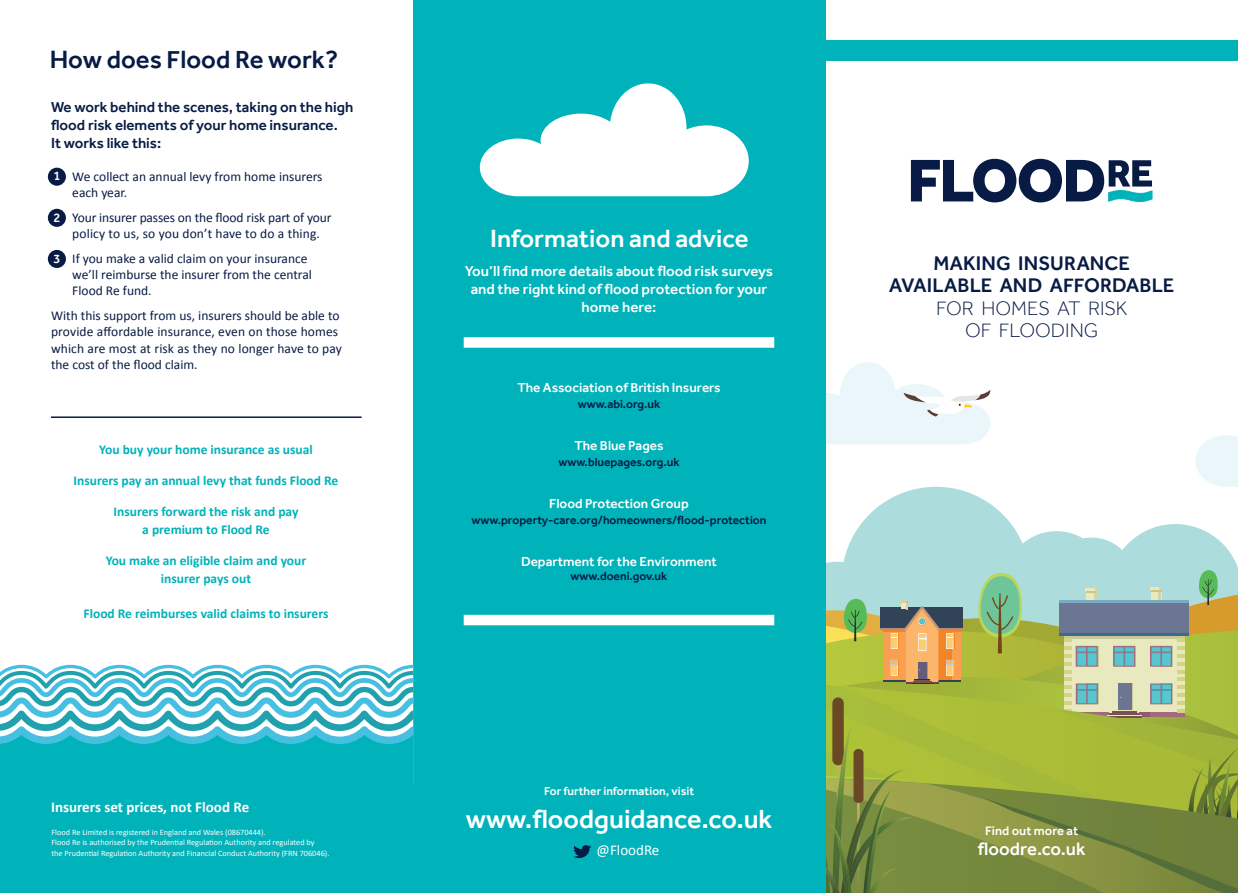
<style>
.page{position:relative;width:1238px;height:893px;background:#fff}
.page>*{position:absolute;margin:0;border:0;box-sizing:border-box;transform-origin:0 0}
.t1{font:500 27px "Effra";color:#fff}
.t2{font:500 25.65px "Effra";color:#fff}
.t3{font:500 25.65px "Effra";color:#071b44}
.t4{font:500 20.25px/22.6px "Effra";letter-spacing:.005em;color:#071b44;text-align:center}
.t5{font:300 20.25px/22.6px "Effra";letter-spacing:-.005em;color:#071b44;text-align:center}
.t6{font:500 18.45px "Effra";color:#fff}
.t7{font:500 15px/18px "Effra";color:#fff;text-align:center}
.t8{font:500 15px/18px "Effra";color:#071b44}
.t9{font:700 15px "Calibri";color:#fff}
.t10{font:15px "Calibri";color:#fff}
.t11{font:13.5px/16.2px "Calibri";color:#071b44}
.t12{font:700 13.5px/18px "Calibri";color:#00b2b9;text-align:center}
.t13{font:500 13.5px "Effra";color:#fff}
.t14{font:500 13.05px "Effra";color:#fff}
.t15{font:500 12.9px "Effra";color:#fff}
.t16{font:500 12px "Effra";color:#071b44}
.t17{font:500 12px "Effra";color:#fff}
.t18{font:8.25px/10.5px "Calibri";color:#fff}
</style>
<div class="page">
<svg style="left:1195px;top:435px;width:42px;height:52px"></svg>
<svg style="left:825px;top:362px;width:166px;height:82px"></svg>
<svg style="left:825px;top:487px;width:412px;height:83px;fill:#acdddc"></svg>
<svg style="left:825px;top:570px;width:412px;height:323px;background:#98aa5a"></svg>
<div style="left:412px;top:0;width:413px;height:893px;background:#00b2b9"></div>
<div style="left:825px;top:40px;width:412px;height:20px;background:#00b2b9"></div>
<svg style="left:0;top:665px;width:413px;height:120px"></svg>
<div style="left:0;top:785px;width:413px;height:108px;background:#00b2b9"></div>
<svg style="left:480px;top:83px;width:268px;height:113px"></svg>
<div style="left:463px;top:337px;width:311px;height:11px;background:#fff"></div>
<hr style="left:51px;top:416px;width:310px;height:2px;background:#071b44">
<div style="left:463px;top:615px;width:311px;height:10px;background:#fff"></div>
<svg style="left:910px;top:159px;width:242px;height:43px"></svg>
<svg style="left:573px;top:845px;width:18px;height:13px"></svg>
<div style="left:48px;top:168px;width:18px;height:18px;background:#071b44;border-radius:50%"></div>
<div style="left:48px;top:209px;width:18px;height:18px;background:#071b44;border-radius:50%"></div>
<div style="left:48px;top:250px;width:18px;height:18px;background:#071b44;border-radius:50%"></div>
<h2 class="t3" style="left:50px;top:45px;width:290px">How does Flood Re work?</h2>
<p class="t8" style="left:51px;top:98px;width:304px">We work behind the scenes, taking on the high flood risk elements of your home insurance.<br>It works like this:</p>
<p class="t11" style="left:72px;top:169px;width:252px">We collect an annual levy from home insurers each year.</p>
<p class="t11" style="left:72px;top:210px;width:261px">Your insurer passes on the flood risk part of your policy to us, so you don’t have to do a thing.</p>
<p class="t11" style="left:72px;top:251px;width:241px">If you make a valid claim on your insurance we’ll reimburse the insurer from the central<br>Flood Re fund.</p>
<p class="t11" style="left:51px;top:308px;width:292px">With this support from us, insurers should be able to provide affordable insurance, even on those homes which are most at risk as they no longer have to pay the cost of the flood claim.</p>
<p class="t14" style="left:53px;top:169px;width:9px">1</p>
<p class="t14" style="left:53px;top:210px;width:9px">2</p>
<p class="t14" style="left:53px;top:251px;width:9px">3</p>
<p class="t12" style="left:99px;top:441px;width:215px">You buy your home insurance as usual</p>
<p class="t12" style="left:74px;top:472px;width:266px">Insurers pay an annual levy that funds Flood Re</p>
<p class="t12" style="left:113px;top:502px;width:186px">Insurers forward the risk and pay a premium to Flood Re</p>
<p class="t12" style="left:106px;top:551px;width:202px">You make an eligible claim and your insurer pays out</p>
<p class="t12" style="left:84px;top:604px;width:246px">Flood Re reimburses valid claims to insurers</p>
<p class="t9" style="left:51px;top:797px;width:200px">Insurers set prices, not Flood Re</p>
<p class="t18" style="left:51px;top:827px;width:279px">Flood Re Limited is registered in England and Wales (08670444).<br>Flood Re is authorised by the Prudential Regulation Authority and regulated by<br>the Prudential Regulation Authority and Financial Conduct Authority (FRN 706046).</p>
<h2 class="t2" style="left:490px;top:224px;width:260px">Information and advice</h2>
<p class="t7" style="left:465px;top:262px;width:309px">You’ll find more details about flood risk surveys and the right kind of flood protection for your home here:</p>
<p class="t13" style="left:517px;top:380px;width:205px">The Association of British Insurers</p>
<p class="t16" style="left:577px;top:397px;width:84px">www.abi.org.uk</p>
<p class="t13" style="left:574px;top:438px;width:91px">The Blue Pages</p>
<p class="t16" style="left:558px;top:455px;width:123px">www.bluepages.org.uk</p>
<p class="t13" style="left:549px;top:496px;width:141px">Flood Protection Group</p>
<p class="t16" style="left:471px;top:513px;width:296px">www.property-care.org/homeowners/flood-protection</p>
<p class="t13" style="left:521px;top:554px;width:197px">Department for the Environment</p>
<p class="t16" style="left:570px;top:569px;width:98px">www.doeni.gov.uk</p>
<p class="t17" style="left:544px;top:784px;width:151px">For further information, visit</p>
<h1 class="t1" style="left:466px;top:804px;width:308px">www.floodguidance.co.uk</h1>
<h3 class="t4" style="left:889px;top:252px;width:286px">MAKING INSURANCE<br>AVAILABLE AND AFFORDABLE</h3>
<h3 class="t5" style="left:936px;top:297px;width:193px">FOR HOMES AT RISK<br>OF FLOODING</h3>
<p class="t15" style="left:984px;top:823px;width:95px">Find out more at</p>
<p class="t10" style="left:596px;top:841px;width:64px">@FloodRe</p>
<h3 class="t6" style="left:977px;top:838px;width:109px">floodre.co.uk</h3>
</div>
